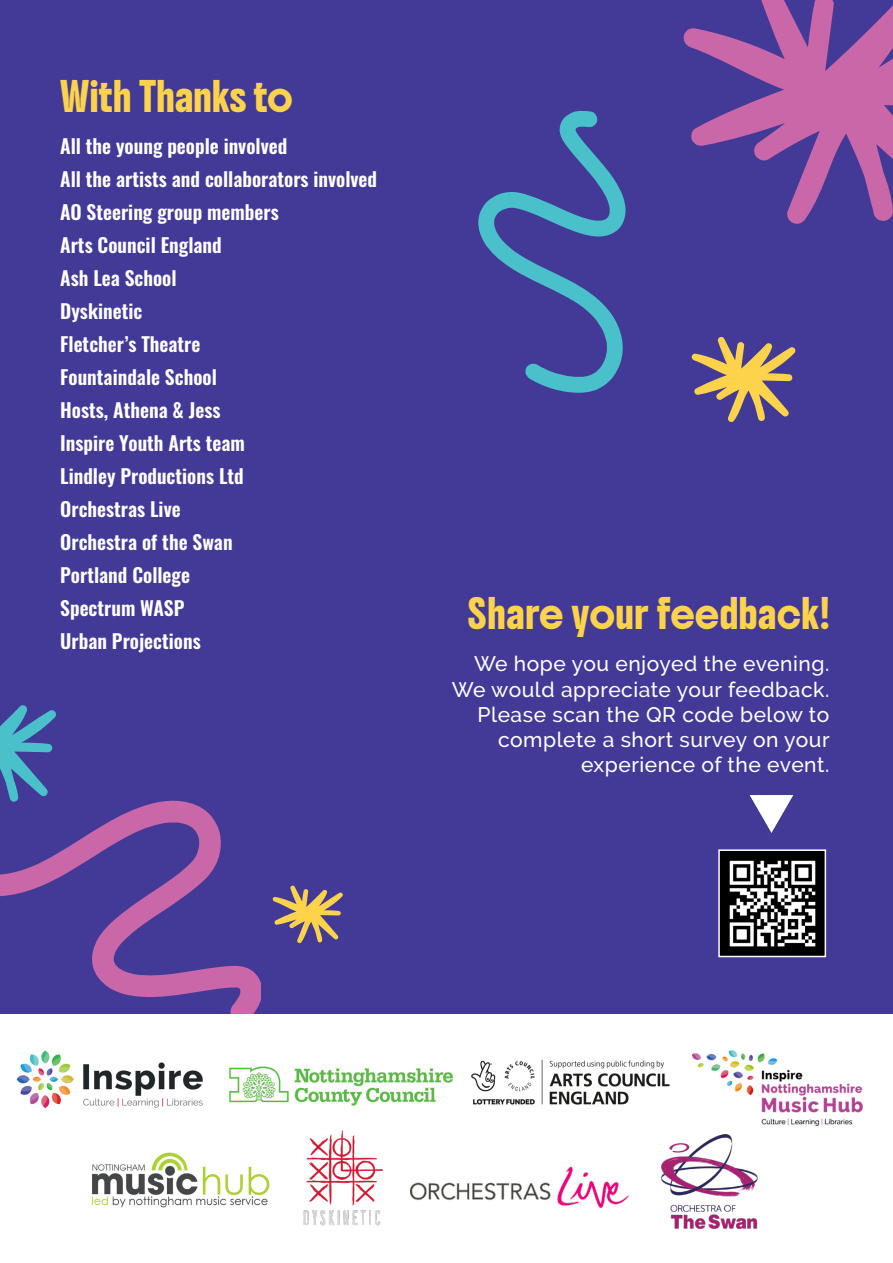
<style>
.page{position:relative;width:893px;height:1263px;background:#fff}
.page>*{position:absolute;margin:0;border:0;box-sizing:border-box;transform-origin:0 0}
.t1{font:27px "Boldonse";letter-spacing:.01em;color:#fed34c}
.t2{font:500 21px/25.2px "Raleway";letter-spacing:.025em;color:#fff;text-align:right}
.t3{font:600 19.5px "Oswald";color:#fff}
</style>
<div class="page">
<div style="left:0;top:0;width:893px;height:1014px;background:#433a97"></div>
<img style="left:721px;top:852px;width:102px;height:102px">
<div style="left:718px;top:849px;width:108px;height:108px;border:2px solid #fff"></div>
<img style="left:737px;top:795px;width:70px;height:55px">
<img style="left:229px;top:1066px;width:224px;height:40px">
<img style="left:471px;top:1059px;width:199px;height:46px">
<img style="left:303px;top:1130px;width:79px;height:96px">
<svg style="left:16px;top:1050px;width:187px;height:59px"></svg>
<img style="left:662px;top:1134px;width:95px;height:95px">
<img style="left:411px;top:1166px;width:218px;height:41px">
<img style="left:92px;top:1152px;width:178px;height:56px">
<img style="left:692px;top:1051px;width:170px;height:74px">
<svg style="left:478px;top:110px;width:148px;height:283px"></svg>
<svg style="left:0;top:800px;width:260px;height:214px"></svg>
<svg style="left:684px;top:0;width:209px;height:224px"></svg>
<svg style="left:692px;top:337px;width:103px;height:85px"></svg>
<svg style="left:273px;top:886px;width:70px;height:57px"></svg>
<svg style="left:0;top:705px;width:56px;height:98px"></svg>
<p class="t1" style="left:60px;top:87px;width:234px">With Thanks to</p>
<p class="t3" style="left:60px;top:136px;width:229px">All the young people involved</p>
<p class="t3" style="left:60px;top:169px;width:318px">All the artists and collaborators involved</p>
<p class="t3" style="left:60px;top:202px;width:220px">AO Steering group members</p>
<p class="t3" style="left:60px;top:235px;width:163px">Arts Council England</p>
<p class="t3" style="left:60px;top:268px;width:118px">Ash Lea School</p>
<p class="t3" style="left:60px;top:301px;width:84px">Dyskinetic</p>
<p class="t3" style="left:60px;top:334px;width:142px">Fletcher’s Theatre</p>
<p class="t3" style="left:60px;top:367px;width:158px">Fountaindale School</p>
<p class="t3" style="left:60px;top:400px;width:162px">Hosts, Athena &amp; Jess</p>
<p class="t3" style="left:60px;top:433px;width:186px">Inspire Youth Arts team</p>
<p class="t3" style="left:60px;top:466px;width:185px">Lindley Productions Ltd</p>
<p class="t3" style="left:60px;top:499px;width:122px">Orchestras Live</p>
<p class="t3" style="left:60px;top:532px;width:174px">Orchestra of the Swan</p>
<p class="t3" style="left:60px;top:565px;width:131px">Portland College</p>
<p class="t3" style="left:60px;top:598px;width:126px">Spectrum WASP</p>
<p class="t3" style="left:60px;top:631px;width:142px">Urban Projections</p>
<p class="t1" style="left:468px;top:604px;width:363px">Share your feedback!</p>
<p class="t2" style="left:452px;top:651px;width:379px">We hope you enjoyed the evening.<br>We would appreciate your feedback.<br>Please scan the QR code below to complete a short survey on your</p>
<p class="t2" style="left:581px;top:752px;width:250px">experience of the event.</p>
</div>
